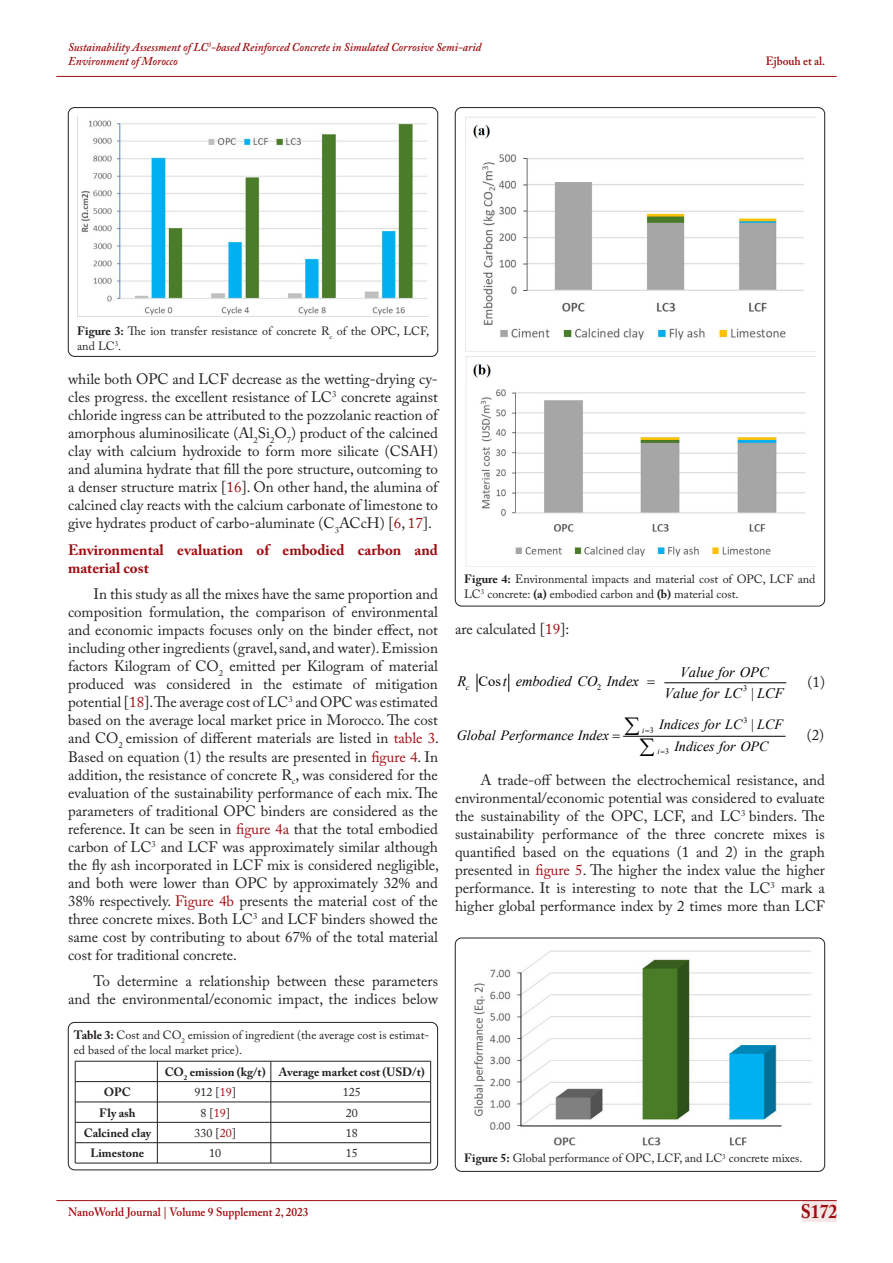
<style>
.page{position:relative;width:893px;height:1263px;background:#fff}
.page>*{position:absolute;margin:0;border:0;box-sizing:border-box;transform-origin:0 0}
.t1{font:700 19.5px "Adobe Caslon Pro";color:#9e0b0f;scale:.9 1}
.Els-body-text{font:15px/18px "Adobe Caslon Pro";color:#231f20;text-align:justify}
.t2{font:700 15px/18px "Adobe Caslon Pro";color:#9e0b0f}
.t3{font:italic 14.4px "Times New Roman";color:#000}
.t4{font:14.4px "Times New Roman";color:#000}
.t5{font:italic 14.1px "Times New Roman";color:#000}
.t6{font:14.1px "Times New Roman";color:#000}
.Els-caption{font:12px/15px "Adobe Caslon Pro";color:#231f20}
.t7{font:italic 600 12px/14.4px "Adobe Caslon Pro";color:#9e0b0f;scale:.95 1}
.Els-body-text-2{font:700 12px "Adobe Caslon Pro";color:#231f20}
.t8{font:600 12px "Adobe Caslon Pro";color:#9e0b0f;scale:.95 1}
.Els-body-text-3{font:12px "Adobe Caslon Pro";color:#231f20}
.t9{font:8.4px "Times New Roman";color:#000}
.t10{font:italic 8.4px "Times New Roman";color:#000}
.t11{font:8.1px "Times New Roman";color:#000}
.t12{font:italic 8.1px "Times New Roman";color:#000}
.s1{font-weight:700}
.s2{color:#9e0b0f}
.s3{font-style:normal}
</style>
<div class="page">
<div style="left:802px;top:1200px;width:34px;height:21px;background:#f5e7e7"></div>
<hr style="left:56px;top:1200px;width:781px;height:1px;background:#9e0b0f">
<hr style="left:56px;top:76px;width:781px;height:1px;background:#9e0b0f">
<svg style="left:477px;top:674px;width:1px;height:17px"></svg>
<svg style="left:508px;top:674px;width:1px;height:17px"></svg>
<hr style="left:665px;top:682px;width:121px;height:1px;background:#000">
<hr style="left:624px;top:736px;width:161px;height:1px;background:#000">
<div style="left:68px;top:107px;width:370px;height:250px;border:1px solid #231f20;border-radius:6px"></div>
<img style="left:77px;top:116px;width:351px;height:201px">
<div style="left:68px;top:1022px;width:370px;height:148px;border:1px solid #231f20;border-radius:6px"></div>
<hr style="left:75px;top:1061px;width:82px;height:1px;background:#231f20">
<hr style="left:157px;top:1061px;width:114px;height:1px;background:#231f20">
<hr style="left:271px;top:1061px;width:160px;height:1px;background:#231f20">
<hr style="left:75px;top:1081px;width:82px;height:1px;background:#231f20">
<hr style="left:157px;top:1081px;width:114px;height:1px;background:#231f20">
<hr style="left:271px;top:1081px;width:160px;height:1px;background:#231f20">
<hr style="left:75px;top:1102px;width:82px;height:1px;background:#231f20">
<hr style="left:157px;top:1102px;width:114px;height:1px;background:#231f20">
<hr style="left:271px;top:1102px;width:160px;height:1px;background:#231f20">
<hr style="left:75px;top:1122px;width:82px;height:1px;background:#231f20">
<hr style="left:157px;top:1122px;width:114px;height:1px;background:#231f20">
<hr style="left:271px;top:1122px;width:160px;height:1px;background:#231f20">
<hr style="left:75px;top:1142px;width:82px;height:1px;background:#231f20">
<svg style="left:75px;top:1061px;width:1px;height:102px"></svg>
<hr style="left:157px;top:1142px;width:114px;height:1px;background:#231f20">
<svg style="left:157px;top:1061px;width:1px;height:102px"></svg>
<hr style="left:271px;top:1142px;width:160px;height:1px;background:#231f20">
<svg style="left:271px;top:1061px;width:1px;height:102px"></svg>
<svg style="left:430px;top:1061px;width:1px;height:102px"></svg>
<hr style="left:75px;top:1163px;width:82px;height:1px;background:#231f20">
<hr style="left:157px;top:1163px;width:114px;height:1px;background:#231f20">
<hr style="left:271px;top:1163px;width:160px;height:1px;background:#231f20">
<img style="left:465px;top:117px;width:350px;height:449px">
<div style="left:455px;top:938px;width:370px;height:234px;border:1px solid #231f20;border-radius:6px"></div>
<img style="left:474px;top:950px;width:337px;height:196px">
<svg style="left:623px;top:735px;width:31px;height:2px"></svg>
<p class="t7" style="left:68px;top:40px;width:436px">Sustainability Assessment of LC<sup>3</sup>-based Reinforced Concrete in Simulated Corrosive Semi-arid<br>Environment of Morocco</p>
<p class="Els-caption" style="left:77px;top:323px;width:354px"><span class="s1">Figure 3:</span> The ion transfer resistance of concrete R<sub>c</sub> of the OPC, LCF, and LC<sup>3</sup>.</p>
<p class="t8" style="left:766px;top:54px;width:64px">Ejbouh et al.</p>
<p class="Els-body-text" style="left:68px;top:370px;width:371px">while both OPC and LCF decrease as the wetting-drying cy&shy;cles progress. the excellent resistance of LC<sup>3</sup> concrete against chloride ingress can be attributed to the pozzolanic reaction of amorphous aluminosilicate (Al<sub>2</sub>Si<sub>2</sub>O<sub>7</sub>) product of the calcined clay with calcium hydroxide to form more silicate (CSAH) and alumina hydrate that fill the pore structure, outcoming to a denser structure matrix [<span class="s2">16</span>]. On other hand, the alumina of calcined clay reacts with the calcium carbonate of limestone to give hydrates product of carbo-aluminate (C<sub>3</sub>ACcH) [<span class="s2">6</span>, <span class="s2">17</span>].</p>
<p class="t2" style="left:68px;top:541px;width:371px">Environmental evaluation of embodied carbon and material cost</p>
<p class="Els-body-text" style="left:68px;top:585px;width:372px;text-indent:26px">In this study as all the mixes have the same proportion and composition formulation, the comparison of environmental and economic impacts focuses only on the binder effect, not including other ingredients (gravel, sand, and water). Emission factors Kilogram of CO<sub>2</sub> emitted per Kilogram of material produced was considered in the estimate of mitigation potential [<span class="s2">18</span>]. The average cost of LC<sup>3</sup> and OPC was estimated based on the average local market price in Morocco. The cost and CO<sub>2</sub> emission of different materials are listed in <span class="s2">table 3</span>.<br>Based on equation (1) the results are presented in <span class="s2">figure 4</span>. In addition, the resistance of concrete R<sub>c</sub>, was considered for the evaluation of the sustainability performance of each mix. The parameters of traditional OPC binders are considered as the reference. It can be seen in <span class="s2">figure 4a</span> that the total embodied carbon of LC<sup>3</sup> and LCF was approximately similar although the fly ash incorporated in LCF mix is considered negligible, and both were lower than OPC by approximately 32% and 38% respectively. <span class="s2">Figure 4b</span> presents the material cost of the three concrete mixes. Both LC<sup>3</sup> and LCF binders showed the same cost by contributing to about 67% of the total material cost for traditional concrete.</p>
<p class="Els-body-text" style="left:68px;top:972px;width:371px;text-align:right">To determine a relationship between these parameters and the environmental/economic impact, the indices below</p>
<p class="Els-caption" style="left:74px;top:1027px;width:357px"><span class="s1">Table 3:</span> Cost and CO<sub>2</sub> emission of ingredient (the average cost is estimat&shy;ed based of the local market price).</p>
<p class="Els-body-text-2" style="left:165px;top:1065px;width:102px">CO<sub>2</sub> emission (kg/t)</p>
<p class="Els-body-text-2" style="left:279px;top:1065px;width:147px">Average market cost (USD/t)</p>
<p class="Els-body-text-2" style="left:104px;top:1085px;width:29px">OPC</p>
<p class="Els-body-text-3" style="left:194px;top:1085px;width:43px">912 [<span class="s2">19</span>]</p>
<p class="Els-body-text-3" style="left:343px;top:1085px;width:19px">125</p>
<p class="Els-body-text-2" style="left:99px;top:1105px;width:38px">Fly ash</p>
<p class="Els-body-text-3" style="left:200px;top:1105px;width:31px">8 [<span class="s2">19</span>]</p>
<p class="Els-body-text-3" style="left:346px;top:1105px;width:13px">20</p>
<p class="Els-body-text-2" style="left:84px;top:1126px;width:69px">Calcined clay</p>
<p class="Els-body-text-3" style="left:194px;top:1126px;width:43px">330 [<span class="s2">20</span>]</p>
<p class="Els-body-text-3" style="left:346px;top:1126px;width:13px">18</p>
<p class="Els-body-text-2" style="left:90px;top:1146px;width:55px">Limestone</p>
<p class="Els-body-text-3" style="left:209px;top:1146px;width:13px">10</p>
<p class="Els-body-text-3" style="left:346px;top:1146px;width:13px">15</p>
<p class="Els-caption" style="left:464px;top:571px;width:353px"><span class="s1">Figure 4:</span> Environmental impacts and material cost of OPC, LCF and<br>LC<sup>3</sup> concrete: <span class="s1">(a)</span> embodied carbon and <span class="s1">(b)</span> material cost.</p>
<p class="Els-body-text" style="left:455px;top:620px;width:116px">are calculated [<span class="s2">19</span>]:</p>
<p class="t3" style="left:458px;top:672px;width:10px">R</p>
<p class="t10" style="left:466px;top:681px;width:5px">c</p>
<p class="t3" style="left:680px;top:662px;width:90px">Value for OPC</p>
<p class="t3" style="left:478px;top:672px;width:162px"><span class="s3">Cos</span> t embodied CO Index</p>
<p class="t9" style="left:597px;top:681px;width:6px">2</p>
<p class="t9" style="left:743px;top:682px;width:6px">3</p>
<p class="t3" style="left:664px;top:683px;width:121px">Value for LC LCF</p>
<p class="t4" style="left:751px;top:683px;width:4px">|</p>
<p class="Els-body-text" style="left:807px;top:673px;width:19px">(1)</p>
<p class="t11" style="left:744px;top:714px;width:6px">3</p>
<p class="t5" style="left:659px;top:715px;width:125px">Indices for LC LCF</p>
<p class="t6" style="left:751px;top:715px;width:4px">|</p>
<p class="t11" style="left:650px;top:724px;width:6px">3</p>
<p class="t12" style="left:642px;top:725px;width:4px">i</p>
<p class="Els-body-text" style="left:807px;top:726px;width:19px">(2)</p>
<p class="Els-body-text" style="left:455px;top:770px;width:371px;text-indent:26px">A trade-off between the electrochemical resistance, and environmental/economic potential was considered to evaluate the sustainability of the OPC, LCF, and LC<sup>3</sup> binders. The sustainability performance of the three concrete mixes is quantified based on the equations (1 and 2) in the graph presented in <span class="s2">figure 5</span>. The higher the index value the higher performance. It is interesting to note that the LC<sup>3</sup> mark a higher global performance index by 2 times more than LCF</p>
<p class="t5" style="left:457px;top:725px;width:154px">Global Performance Index</p>
<p class="t5" style="left:674px;top:736px;width:96px">Indices for OPC</p>
<p class="t11" style="left:665px;top:746px;width:6px">3</p>
<p class="t12" style="left:657px;top:746px;width:4px">i</p>
<p class="Els-caption" style="left:464px;top:1151px;width:340px"><span class="s1">Figure 5:</span> Global performance of OPC, LCF, and LC<sup>3</sup> concrete mixes.</p>
<p class="t8" style="left:68px;top:1204px;width:255px">NanoWorld Journal | Volume 9 Supplement 2, 2023</p>
<h1 class="t1" style="left:801px;top:1200px;width:42px">S172</h1>
</div>
